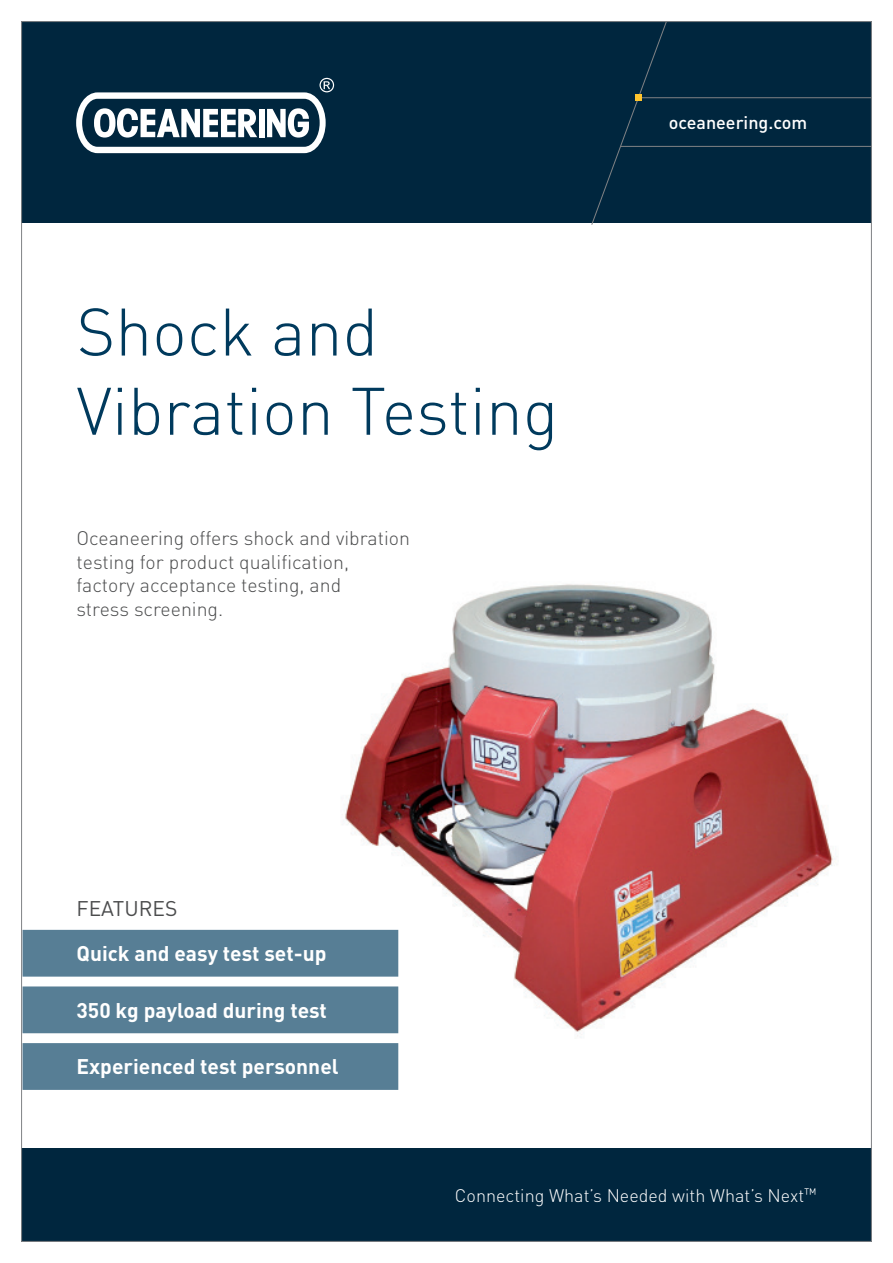
<style>
.page{position:relative;width:893px;height:1263px;background:#fff}
.page>*{position:absolute;margin:0;border:0;box-sizing:border-box;transform-origin:0 0}
.Heading{font:300 66px/79.2px "DIN";color:#003a5d}
.Features{font:700 21px "DIN";color:#fff}
.Features_Heading{font:21px "DIN";color:#4b4c4d}
.Ingress{font:300 19.5px/23.4px "DIN";color:#4b4c4d}
.t1{font:300 18px "DIN";color:#fff}
.Oceaneering_com__tag{font:500 18px "DIN";color:#fff}
</style>
<div class="page">
<div style="left:21px;top:21px;width:850px;height:202px;background:#00263e"></div>
<div style="left:21px;top:1148px;width:851px;height:94px;background:#00263e"></div>
<svg style="left:76px;top:78px;width:258px;height:75px"></svg>
<div style="left:259px;top:109px;width:6px;height:28px;background:#fff"></div>
<svg style="left:591px;top:23px;width:76px;height:202px"></svg>
<hr style="left:639px;top:97px;width:233px;height:1px;background:#808285">
<hr style="left:621px;top:146px;width:251px;height:1px;background:#808285">
<div style="left:635px;top:95px;width:7px;height:6px;background:#ffc52d"></div>
<img style="left:321px;top:584px;width:514px;height:454px">
<div style="left:23px;top:930px;width:375px;height:47px;background:#577e95"></div>
<div style="left:23px;top:986px;width:375px;height:47px;background:#577e95"></div>
<div style="left:23px;top:1043px;width:375px;height:47px;background:#577e95"></div>
<p class="Heading" style="left:77px;top:290px;width:483px">Shock and<br>Vibration Testing</p>
<p class="Ingress" style="left:77px;top:526px;width:335px">Oceaneering offers shock and vibration testing for product qualification, factory acceptance testing, and<br>stress screening.</p>
<p class="Features_Heading" style="left:77px;top:894px;width:102px">FEATURES</p>
<p class="Features" style="left:77px;top:940px;width:251px">Quick and easy test set-up</p>
<p class="Features" style="left:77px;top:996px;width:252px">350 kg payload during test</p>
<p class="Features" style="left:77px;top:1053px;width:264px">Experienced test personnel</p>
<p class="Oceaneering_com__tag" style="left:669px;top:111px;width:140px">oceaneering.com</p>
<p class="t1" style="left:455px;top:1184px;width:363px">Connecting What’s Needed with What’s Next<sup>™</sup></p>
</div>
